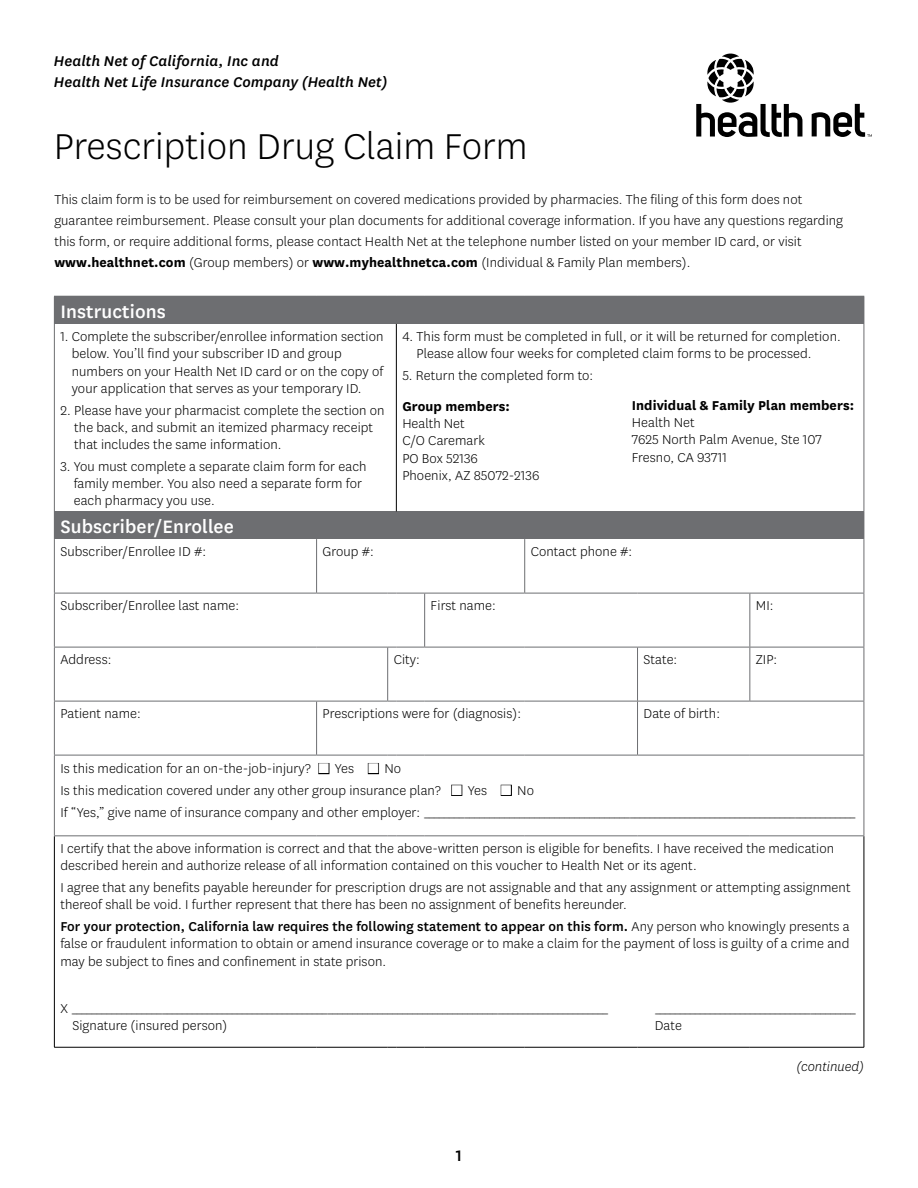
<style>
.page{position:relative;width:918px;height:1188px;background:#fff}
.page>*{position:absolute;margin:0;border:0;box-sizing:border-box;transform-origin:0 0}
.t1{font:300 42px "Centene Sans";color:#000}
.t2{font:500 21px "Centene Sans";letter-spacing:.005em;color:#fff}
.t3{font:500 18px "Centene Sans";color:#000}
.t4{font:italic 500 16.5px/21px "Centene Sans";letter-spacing:.005em;color:#000}
.t5{font:300 15px/17.2px "Centene Sans";letter-spacing:.005em;color:#000}
.t6{font:700 15px "Centene Sans";letter-spacing:.005em;color:#000}
.t7{font:italic 300 15px "Centene Sans";color:#000}
.s1{font-weight:700}
.s2{font-size:16.5px}
.s3{font-weight:500}
</style>
<div class="page">
<div style="left:54px;top:296px;width:810px;height:28px;background:#6d6e71"></div>
<div style="left:54px;top:511px;width:810px;height:28px;background:#6d6e71"></div>
<hr style="left:396px;top:324px;width:1px;height:187px;background:#000">
<hr style="left:54px;top:836px;width:1px;height:211px;background:#000">
<hr style="left:864px;top:836px;width:1px;height:211px;background:#000">
<hr style="left:54px;top:1047px;width:263px;height:1px;background:#000">
<hr style="left:317px;top:1047px;width:71px;height:1px;background:#000">
<svg style="left:388px;top:1047px;width:37px;height:1px"></svg>
<hr style="left:425px;top:1047px;width:100px;height:1px;background:#000">
<hr style="left:525px;top:1047px;width:113px;height:1px;background:#000">
<hr style="left:638px;top:1047px;width:112px;height:1px;background:#000">
<hr style="left:750px;top:1047px;width:114px;height:1px;background:#000">
<svg style="left:864px;top:297px;width:1px;height:27px"></svg>
<hr style="left:54px;top:324px;width:1px;height:187px;background:#6d6e71">
<hr style="left:864px;top:324px;width:1px;height:187px;background:#6d6e71">
<svg style="left:864px;top:511px;width:1px;height:28px"></svg>
<hr style="left:54px;top:539px;width:1px;height:54px;background:#6d6e71">
<hr style="left:316px;top:539px;width:1px;height:54px;background:#6d6e71">
<hr style="left:524px;top:539px;width:1px;height:54px;background:#6d6e71">
<hr style="left:864px;top:539px;width:1px;height:54px;background:#6d6e71">
<hr style="left:54px;top:593px;width:263px;height:1px;background:#6d6e71">
<hr style="left:54px;top:593px;width:1px;height:54px;background:#6d6e71">
<hr style="left:317px;top:593px;width:71px;height:1px;background:#6d6e71">
<svg style="left:388px;top:593px;width:36px;height:1px"></svg>
<hr style="left:425px;top:593px;width:100px;height:1px;background:#6d6e71">
<hr style="left:424px;top:593px;width:1px;height:54px;background:#6d6e71">
<hr style="left:525px;top:593px;width:113px;height:1px;background:#6d6e71">
<hr style="left:638px;top:593px;width:112px;height:1px;background:#6d6e71">
<hr style="left:750px;top:593px;width:114px;height:1px;background:#6d6e71">
<hr style="left:749px;top:593px;width:1px;height:54px;background:#6d6e71">
<hr style="left:864px;top:593px;width:1px;height:54px;background:#6d6e71">
<hr style="left:54px;top:647px;width:263px;height:1px;background:#6d6e71">
<hr style="left:54px;top:647px;width:1px;height:54px;background:#6d6e71">
<hr style="left:317px;top:647px;width:71px;height:1px;background:#6d6e71">
<hr style="left:387px;top:647px;width:1px;height:54px;background:#6d6e71">
<svg style="left:388px;top:647px;width:37px;height:1px"></svg>
<hr style="left:425px;top:647px;width:100px;height:1px;background:#6d6e71">
<hr style="left:525px;top:647px;width:113px;height:1px;background:#6d6e71">
<hr style="left:638px;top:647px;width:112px;height:1px;background:#6d6e71">
<hr style="left:637px;top:647px;width:1px;height:54px;background:#6d6e71">
<hr style="left:750px;top:647px;width:114px;height:1px;background:#6d6e71">
<hr style="left:749px;top:647px;width:1px;height:54px;background:#6d6e71">
<hr style="left:864px;top:647px;width:1px;height:54px;background:#6d6e71">
<hr style="left:54px;top:701px;width:263px;height:1px;background:#6d6e71">
<hr style="left:54px;top:701px;width:1px;height:54px;background:#6d6e71">
<hr style="left:317px;top:701px;width:71px;height:1px;background:#6d6e71">
<hr style="left:316px;top:701px;width:1px;height:54px;background:#6d6e71">
<svg style="left:388px;top:701px;width:37px;height:1px"></svg>
<hr style="left:425px;top:701px;width:100px;height:1px;background:#6d6e71">
<hr style="left:525px;top:701px;width:113px;height:1px;background:#6d6e71">
<hr style="left:638px;top:701px;width:112px;height:1px;background:#6d6e71">
<hr style="left:637px;top:701px;width:1px;height:54px;background:#6d6e71">
<hr style="left:750px;top:701px;width:114px;height:1px;background:#6d6e71">
<hr style="left:864px;top:701px;width:1px;height:54px;background:#6d6e71">
<hr style="left:54px;top:755px;width:263px;height:1px;background:#6d6e71">
<hr style="left:54px;top:755px;width:1px;height:80px;background:#6d6e71">
<hr style="left:317px;top:755px;width:71px;height:1px;background:#6d6e71">
<svg style="left:388px;top:755px;width:37px;height:1px"></svg>
<hr style="left:425px;top:755px;width:100px;height:1px;background:#6d6e71">
<hr style="left:525px;top:755px;width:113px;height:1px;background:#6d6e71">
<hr style="left:638px;top:755px;width:112px;height:1px;background:#6d6e71">
<hr style="left:750px;top:755px;width:114px;height:1px;background:#6d6e71">
<hr style="left:864px;top:755px;width:1px;height:80px;background:#6d6e71">
<hr style="left:54px;top:835px;width:263px;height:1px;background:#6d6e71">
<hr style="left:317px;top:835px;width:71px;height:1px;background:#6d6e71">
<svg style="left:388px;top:835px;width:37px;height:1px"></svg>
<hr style="left:425px;top:835px;width:100px;height:1px;background:#6d6e71">
<hr style="left:525px;top:835px;width:113px;height:1px;background:#6d6e71">
<hr style="left:638px;top:835px;width:112px;height:1px;background:#6d6e71">
<hr style="left:750px;top:835px;width:114px;height:1px;background:#6d6e71">
<svg style="left:812px;top:104px;width:60px;height:33px"></svg>
<svg style="left:696px;top:53px;width:106px;height:84px"></svg>
<p class="t4" style="left:54px;top:50px;width:335px">Health Net of California, Inc and<br>Health Net Life Insurance Company (Health Net)</p>
<h1 class="t1" style="left:54px;top:120px;width:475px">Prescription Drug Claim Form</h1>
<p class="t5" style="left:54px;top:188px;width:790px;line-height:21px">This claim form is to be used for reimbursement on covered medications provided by pharmacies. The filing of this form does not guarantee reimbursement. Please consult your plan documents for additional coverage information. If you have any questions regarding this form, or require additional forms, please contact Health Net at the telephone number listed on your member ID card, or visit <span class="s1">www.healthnet.com</span> (Group members) or <span class="s1">www.myhealthnetca.com</span> (Individual &amp; Family Plan members).</p>
<h2 class="t2" style="left:60px;top:297px;width:107px">Instructions</h2>
<p class="t5" style="left:72px;top:327px;width:313px;text-indent:-11px">1. Complete the subscriber/enrollee information section below. You’ll find your subscriber ID and group numbers on your Health Net ID card or on the copy of your application that serves as your temporary ID.</p>
<p class="t5" style="left:74px;top:401px;width:312px;text-indent:-14px">2. Please have your pharmacist complete the section on the back, and submit an itemized pharmacy receipt that includes the same information.</p>
<p class="t5" style="left:74px;top:457px;width:294px;text-indent:-13px">3. You must complete a separate claim form for each family member. You also need a separate form for each pharmacy you use.</p>
<p class="t5" style="left:417px;top:327px;width:426px;text-indent:-14px">4. This form must be completed in full, or it will be returned for completion.<br>Please allow four weeks for completed claim forms to be processed.</p>
<p class="t5" style="left:402px;top:366px;width:192px">5. Return the completed form to:</p>
<p class="t6" style="left:402px;top:396px;width:109px">Group members:</p>
<p class="t5" style="left:402px;top:414px;width:139px">Health Net<br>C/O Caremark<br>PO Box 52136<br>Phoenix, AZ 85072-2136</p>
<p class="t6" style="left:632px;top:395px;width:224px">Individual &amp; Family Plan members:</p>
<p class="t5" style="left:632px;top:413px;width:192px">Health Net<br>7625 North Palm Avenue, Ste 107<br>Fresno, CA 93711</p>
<h2 class="t2" style="left:60px;top:512px;width:175px">Subscriber/Enrollee</h2>
<p class="t5" style="left:60px;top:543px;width:147px">Subscriber/Enrollee ID #:</p>
<p class="t5" style="left:323px;top:543px;width:53px">Group #:</p>
<p class="t5" style="left:531px;top:543px;width:103px">Contact phone #:</p>
<p class="t5" style="left:60px;top:597px;width:180px">Subscriber/Enrollee last name:</p>
<p class="t5" style="left:431px;top:597px;width:67px">First name:</p>
<p class="t5" style="left:756px;top:597px;width:19px">MI:</p>
<p class="t5" style="left:60px;top:651px;width:53px">Address:</p>
<p class="t5" style="left:394px;top:651px;width:28px">City:</p>
<p class="t5" style="left:644px;top:651px;width:35px">State:</p>
<p class="t5" style="left:756px;top:651px;width:23px">ZIP:</p>
<p class="t5" style="left:60px;top:705px;width:82px">Patient name:</p>
<p class="t5" style="left:323px;top:705px;width:200px">Prescriptions were for (diagnosis):</p>
<p class="t5" style="left:644px;top:705px;width:78px">Date of birth:</p>
<p class="t5" style="left:60px;top:760px;width:342px">Is this medication for an on-the-job-injury? <span class="s2">■</span> Yes <span class="s2">■</span> No</p>
<p class="t5" style="left:60px;top:782px;width:475px">Is this medication covered under any other group insurance plan? <span class="s2">■</span> Yes <span class="s2">■</span> No</p>
<p class="t5" style="left:60px;top:803px;width:797px">If “Yes,” give name of insurance company and other employer: ______________________________________________________________________________________</p>
<p class="t5" style="left:60px;top:839px;width:775px">I certify that the above information is correct and that the above-written person is eligible for benefits. I have received the medication described herein and authorize release of all information contained on this voucher to Health Net or its agent.</p>
<p class="t5" style="left:60px;top:878px;width:792px">I agree that any benefits payable hereunder for prescription drugs are not assignable and that any assignment or attempting assignment thereof shall be void. I further represent that there has been no assignment of benefits hereunder.</p>
<p class="t5" style="left:60px;top:917px;width:791px;text-align:justify"><span class="s3">For your protection, California law requires the following statement to appear on this form.</span> Any person who knowingly presents a false or fraudulent information to obtain or amend insurance coverage or to make a claim for the payment of loss is guilty of a crime and may be subject to fines and confinement in state prison.</p>
<p class="t5" style="left:72px;top:999px;width:538px;text-indent:-12px">X ___________________________________________________________________________________________________________<br>Signature (insured person)</p>
<p class="t5" style="left:654px;top:999px;width:204px">________________________________________</p>
<p class="t5" style="left:655px;top:1016px;width:29px">Date</p>
<p class="t3" style="left:456px;top:1143px;width:8px">1</p>
<p class="t7" style="left:796px;top:1057px;width:69px">(continued)</p>
</div>
